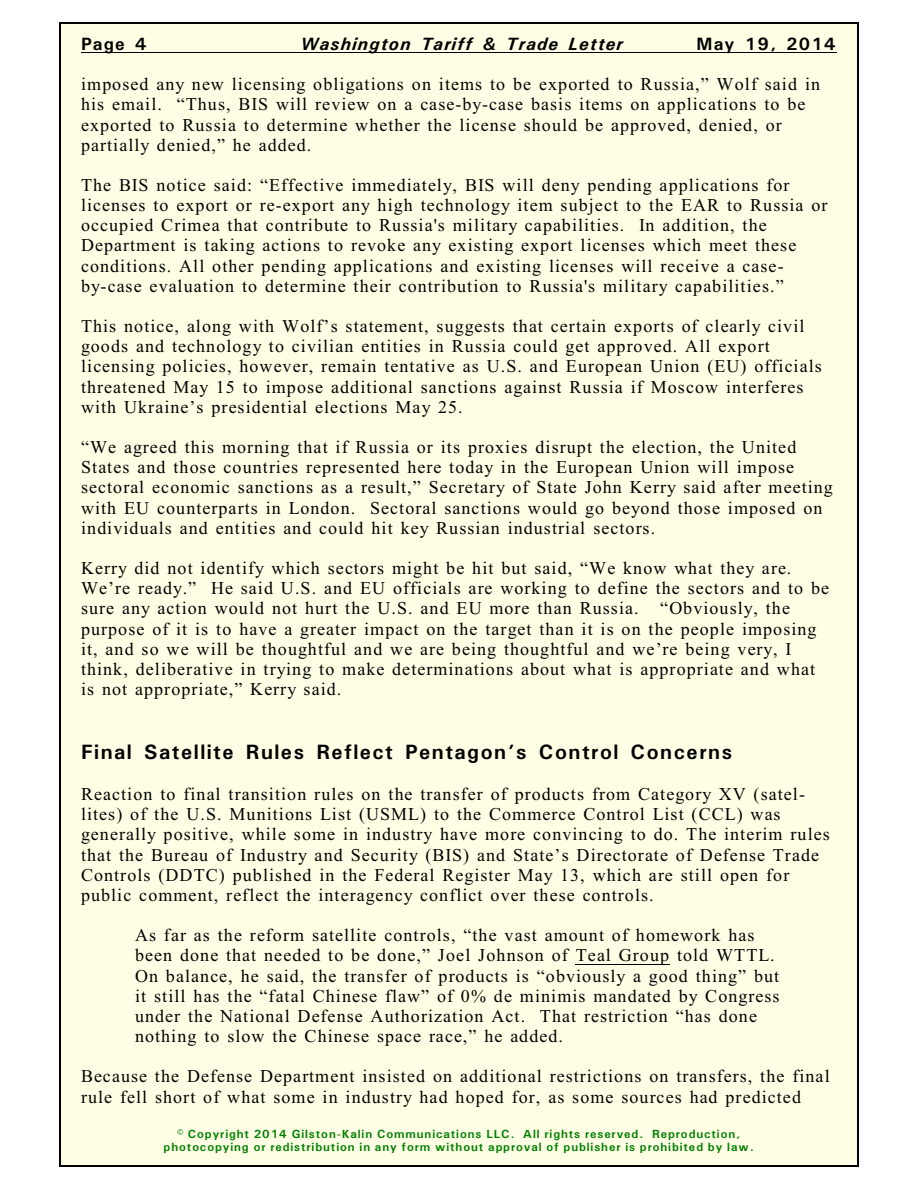
<style>
.page{position:relative;width:918px;height:1188px;background:#fff}
.page>*{position:absolute;margin:0;border:0;box-sizing:border-box;transform-origin:0 0}
.t1{font:700 21px "Univers";letter-spacing:.075em;color:#000}
.t2{font:18px/20.1px "Times New Roman";letter-spacing:.06em;color:#000}
.t3{font:italic 700 18px "Univers";letter-spacing:.065em;color:#000}
.t4{font:700 18px "Univers";letter-spacing:.075em;color:#000}
.t5{font:700 12px/13.6px "Univers";letter-spacing:.075em;color:#008000;text-align:center}
</style>
<div class="page">
<div style="left:59px;top:23px;width:800px;height:1143px;background:#ffffe6"></div>
<hr style="left:59px;top:23px;width:1px;height:1143px;background:#000">
<hr style="left:857px;top:23px;width:2px;height:1143px;background:#000">
<hr style="left:59px;top:23px;width:799px;height:1px;background:#000">
<hr style="left:59px;top:1165px;width:799px;height:1px;background:#000">
<hr style="left:81px;top:52px;width:756px;height:1px;background:#000">
<hr style="left:576px;top:964px;width:94px;height:1px;background:#000">
<p class="t4" style="left:81px;top:38px;width:67px">Page 4</p>
<p class="t3" style="left:301px;top:38px;width:324px">Washington Tariff &amp; Trade Letter</p>
<p class="t4" style="left:696px;top:38px;width:140px">May 19, 2014</p>
<p class="t2" style="left:81px;top:76px;width:741px">imposed any new licensing obligations on items to be exported to Russia,” Wolf said in his email. “Thus, BIS will review on a case-by-case basis items on applications to be exported to Russia to determine whether the license should be approved, denied, or partially denied,” he added.</p>
<p class="t2" style="left:81px;top:177px;width:748px">The BIS notice said: “Effective immediately, BIS will deny pending applications for licenses to export or re-export any high technology item subject to the EAR to Russia or occupied Crimea that contribute to Russia's military capabilities. In addition, the Department is taking actions to revoke any existing export licenses which meet these conditions. All other pending applications and existing licenses will receive a case&shy;by-case evaluation to determine their contribution to Russia's military capabilities.”</p>
<p class="t2" style="left:81px;top:318px;width:742px">This notice, along with Wolf’s statement, suggests that certain exports of clearly civil goods and technology to civilian entities in Russia could get approved. All export licensing policies, however, remain tentative as U.S. and European Union (EU) officials threatened May 15 to impose additional sanctions against Russia if Moscow interferes with Ukraine’s presidential elections May 25.</p>
<p class="t2" style="left:81px;top:439px;width:753px">“We agreed this morning that if Russia or its proxies disrupt the election, the United States and those countries represented here today in the European Union will impose sectoral economic sanctions as a result,” Secretary of State John Kerry said after meeting with EU counterparts in London. Sectoral sanctions would go beyond those imposed on individuals and entities and could hit key Russian industrial sectors.</p>
<p class="t2" style="left:81px;top:560px;width:750px">Kerry did not identify which sectors might be hit but said, “We know what they are.<br>We’re ready.” He said U.S. and EU officials are working to define the sectors and to be sure any action would not hurt the U.S. and EU more than Russia. “Obviously, the purpose of it is to have a greater impact on the target than it is on the people imposing it, and so we will be thoughtful and we are being thoughtful and we’re being very, I think, deliberative in trying to make determinations about what is appropriate and what is not appropriate,” Kerry said.</p>
<p class="t1" style="left:81px;top:745px;width:653px">Final Satellite Rules Reflect Pentagon’s Control Concerns</p>
<p class="t2" style="left:81px;top:786px;width:750px">Reaction to final transition rules on the transfer of products from Category XV (satel&shy;lites) of the U.S. Munitions List (USML) to the Commerce Control List (CCL) was generally positive, while some in industry have more convincing to do. The interim rules that the Bureau of Industry and Security (BIS) and State’s Directorate of Defense Trade Controls (DDTC) published in the Federal Register May 13, which are still open for public comment, reflect the interagency conflict over these controls.</p>
<p class="t2" style="left:135px;top:927px;width:646px">As far as the reform satellite controls, “the vast amount of homework has been done that needed to be done,” Joel Johnson of Teal Group told WTTL.<br>On balance, he said, the transfer of products is “obviously a good thing” but it still has the “fatal Chinese flaw” of 0% de minimis mandated by Congress under the National Defense Authorization Act. That restriction “has done nothing to slow the Chinese space race,” he added.</p>
<p class="t2" style="left:81px;top:1068px;width:750px">Because the Defense Department insisted on additional restrictions on transfers, the final rule fell short of what some in industry had hoped for, as some sources had predicted</p>
<p class="t5" style="left:164px;top:1128px;width:592px">© Copyright 2014 Gilston-Kalin Communications LLC. All rights reserved. Reproduction, photocopying or redistribution in any form without approval of publisher is prohibited by law.</p>
</div>
